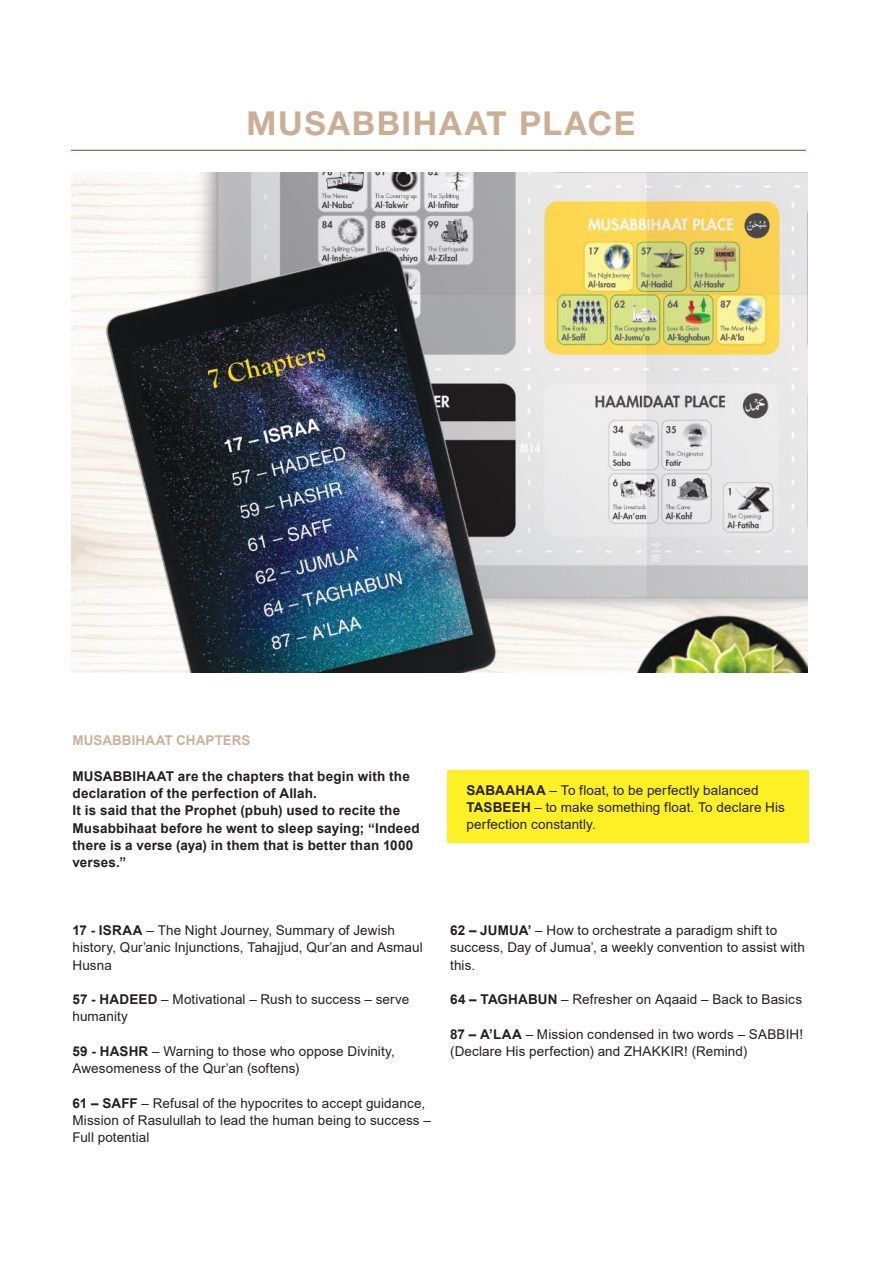
<style>
.page{position:relative;width:893px;height:1263px;background:#fff}
.page>*{position:absolute;margin:0;border:0;box-sizing:border-box;transform-origin:0 0}
.t1{font:700 33px "Helvetica Neue LT Std";letter-spacing:.05em;color:#cbaf95}
.t2{font:13.5px/17.2px "Arial";letter-spacing:.005em;color:#241f1f}
.t3{font:700 13.5px/17.2px "Arial";letter-spacing:.015em;color:#241f1f}
.t4{font:700 13.5px "Arial";letter-spacing:.005em;color:#cab29c}
.s1{font-weight:700}
</style>
<div class="page">
<div style="left:448px;top:770px;width:361px;height:72px;background:#fdf024"></div>
<hr style="left:71px;top:150px;width:735px;height:1px;background:#6e472a">
<img style="left:72px;top:173px;width:735px;height:499px">
<h1 class="t1" style="left:247px;top:103px;width:390px">MUSABBIHAAT PLACE</h1>
<p class="t4" style="left:73px;top:730px;width:180px">MUSABBIHAAT CHAPTERS</p>
<p class="t3" style="left:73px;top:768px;width:349px">MUSABBIHAAT are the chapters that begin with the declaration of the perfection of Allah.<br>It is said that the Prophet (pbuh) used to recite the Musabbihaat before he went to sleep saying; “Indeed there is a verse (aya) in them that is better than 1000 verses.”</p>
<p class="t2" style="left:466px;top:781px;width:320px"><span class="s1">SABAAHAA</span> – To float, to be perfectly balanced<br><span class="s1">TASBEEH</span> – to make something float. To declare His perfection constantly.</p>
<p class="t2" style="left:73px;top:922px;width:352px"><span class="s1">17 - ISRAA</span> – The Night Journey, Summary of Jewish history, Qur’anic Injunctions, Tahajjud, Qur’an and Asmaul<br>Husna</p>
<p class="t2" style="left:73px;top:991px;width:338px"><span class="s1">57 - HADEED</span> – Motivational – Rush to success – serve humanity</p>
<p class="t2" style="left:73px;top:1042px;width:324px"><span class="s1">59 - HASHR</span> – Warning to those who oppose Divinity,<br>Awesomeness of the Qur’an (softens)</p>
<p class="t2" style="left:73px;top:1094px;width:360px"><span class="s1">61 – SAFF</span> – Refusal of the hypocrites to accept guidance,<br>Mission of Rasulullah to lead the human being to success –<br>Full potential</p>
<p class="t2" style="left:450px;top:922px;width:356px"><span class="s1">62 – JUMUA’</span> – How to orchestrate a paradigm shift to success, Day of Jumua’, a weekly convention to assist with this.</p>
<p class="t2" style="left:450px;top:991px;width:353px"><span class="s1">64 – TAGHABUN</span> – Refresher on Aqaaid – Back to Basics</p>
<p class="t2" style="left:450px;top:1025px;width:355px"><span class="s1">87 – A’LAA</span> – Mission condensed in two words – SABBIH! (Declare His perfection) and ZHAKKIR! (Remind)</p>
</div>
